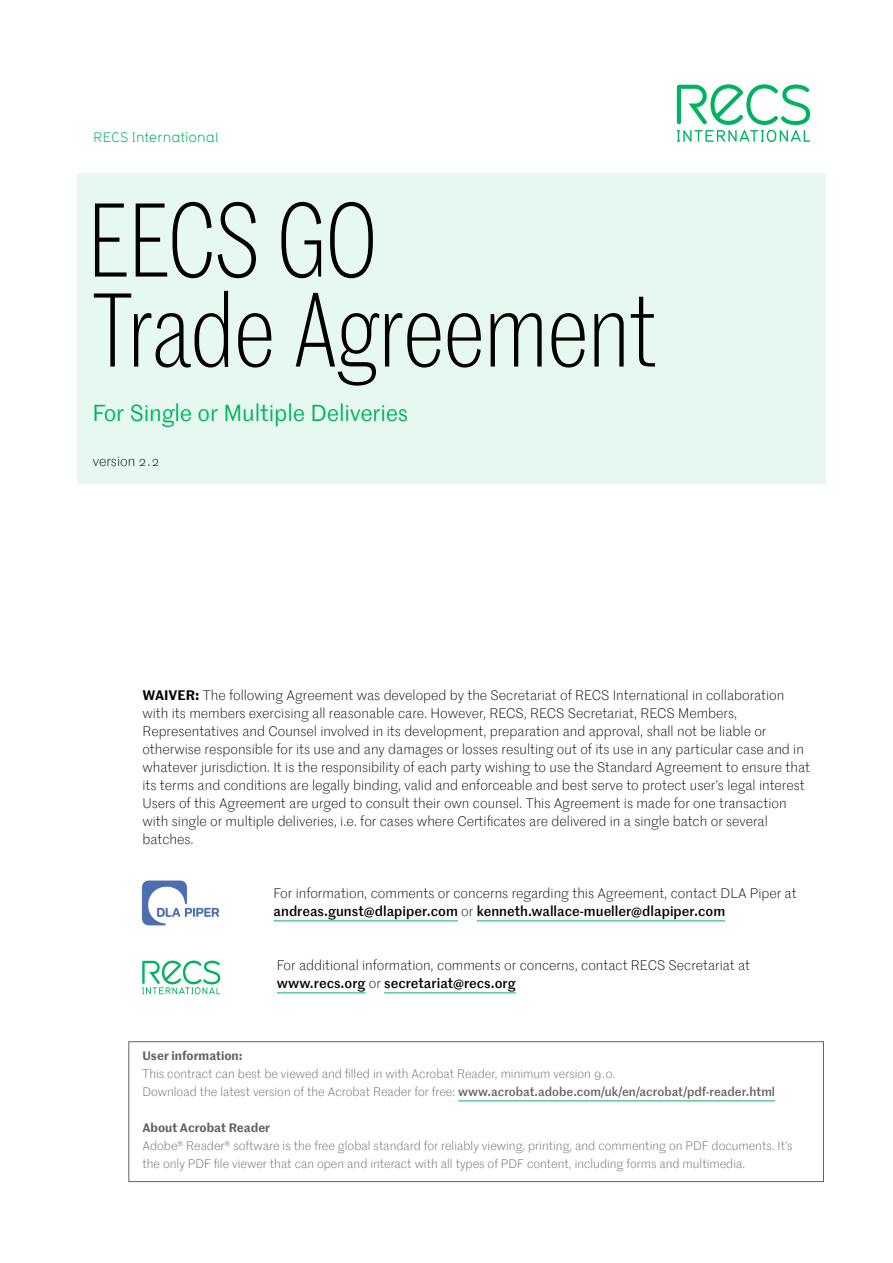
<style>
.page{position:relative;width:893px;height:1263px;background:#fff}
.page>*{position:absolute;margin:0;border:0;box-sizing:border-box;transform-origin:0 0}
.t1{font:300 102px/90px "Marr Sans Cond";color:#000}
.t2{font:22.5px "Marr Sans Web";letter-spacing:-.01em;color:#00b45f}
.t3{font:300 13.5px/18px "Marr Sans Web";color:#000}
.t4{font:13.5px "Typ 1451";letter-spacing:.005em;color:#00b45f}
.t5{font:300 12px/18px "Marr Sans Web";color:#63625c}
.t6{font:600 12px "Marr Sans Web";color:#63625c}
.s1{font-weight:600}
.s2{font-weight:500}
</style>
<div class="page">
<div style="left:78px;top:173px;width:748px;height:311px;background:#e6f8ef"></div>
<hr style="left:274px;top:921px;width:184px;height:1px;background:#00b45f">
<hr style="left:477px;top:921px;width:248px;height:1px;background:#00b45f">
<hr style="left:277px;top:993px;width:88px;height:1px;background:#00b45f">
<hr style="left:384px;top:993px;width:132px;height:1px;background:#00b45f">
<hr style="left:458px;top:1101px;width:317px;height:1px;background:#00b45f">
<div style="left:129px;top:1041px;width:695px;height:141px;border:1px solid #63625c"></div>
<img style="left:141px;top:880px;width:79px;height:46px">
<svg style="left:142px;top:960px;width:78px;height:34px"></svg>
<svg style="left:677px;top:84px;width:133px;height:58px"></svg>
<p class="t4" style="left:94px;top:128px;width:127px">RECS International</p>
<h1 class="t1" style="left:88px;top:191px;width:570px">EECS GO<br>Trade Agreement</h1>
<h2 class="t2" style="left:93px;top:396px;width:317px">For Single or Multiple Deliveries</h2>
<p class="t3" style="left:93px;top:451px;width:68px">version 2.2</p>
<p class="t3" style="left:142px;top:685px;width:669px"><span class="s1">WAIVER:</span> The following Agreement was developed by the Secretariat of RECS International in collaboration with its members exercising all reasonable care. However, RECS, RECS Secretariat, RECS Members, Representatives and Counsel involved in its development, preparation and approval, shall not be liable or otherwise responsible for its use and any damages or losses resulting out of its use in any particular case and in whatever jurisdiction. It is the responsibility of each party wishing to use the Standard Agreement to ensure that its terms and conditions are legally binding, valid and enforceable and best serve to protect user’s legal interest Users of this Agreement are urged to consult their own counsel. This Agreement is made for one transaction with single or multiple deliveries, i.e. for cases where Certificates are delivered in a single batch or several batches.</p>
<p class="t3" style="left:274px;top:883px;width:525px">For information, comments or concerns regarding this Agreement, contact DLA Piper at <span class="s2">andreas.gunst@dlapiper.com</span> or <span class="s2">kenneth.wallace-mueller@dlapiper.com</span></p>
<p class="t3" style="left:277px;top:955px;width:475px">For additional information, comments or concerns, contact RECS Secretariat at <span class="s2">www.recs.org</span> or <span class="s2">secretariat@recs.org</span></p>
<p class="t6" style="left:142px;top:1046px;width:102px">User information:</p>
<p class="t5" style="left:142px;top:1064px;width:634px">This contract can best be viewed and filled in with Acrobat Reader, minimum version 9.0.<br>Download the latest version of the Acrobat Reader for free: <span class="s2">www.acrobat.adobe.com/uk/en/acrobat/pdf-reader.html</span></p>
<p class="t6" style="left:142px;top:1118px;width:129px">About Acrobat Reader</p>
<p class="t5" style="left:142px;top:1136px;width:652px">Adobe® Reader® software is the free global standard for reliably viewing, printing, and commenting on PDF documents. It's the only PDF file viewer that can open and interact with all types of PDF content, including forms and multimedia.</p>
</div>
